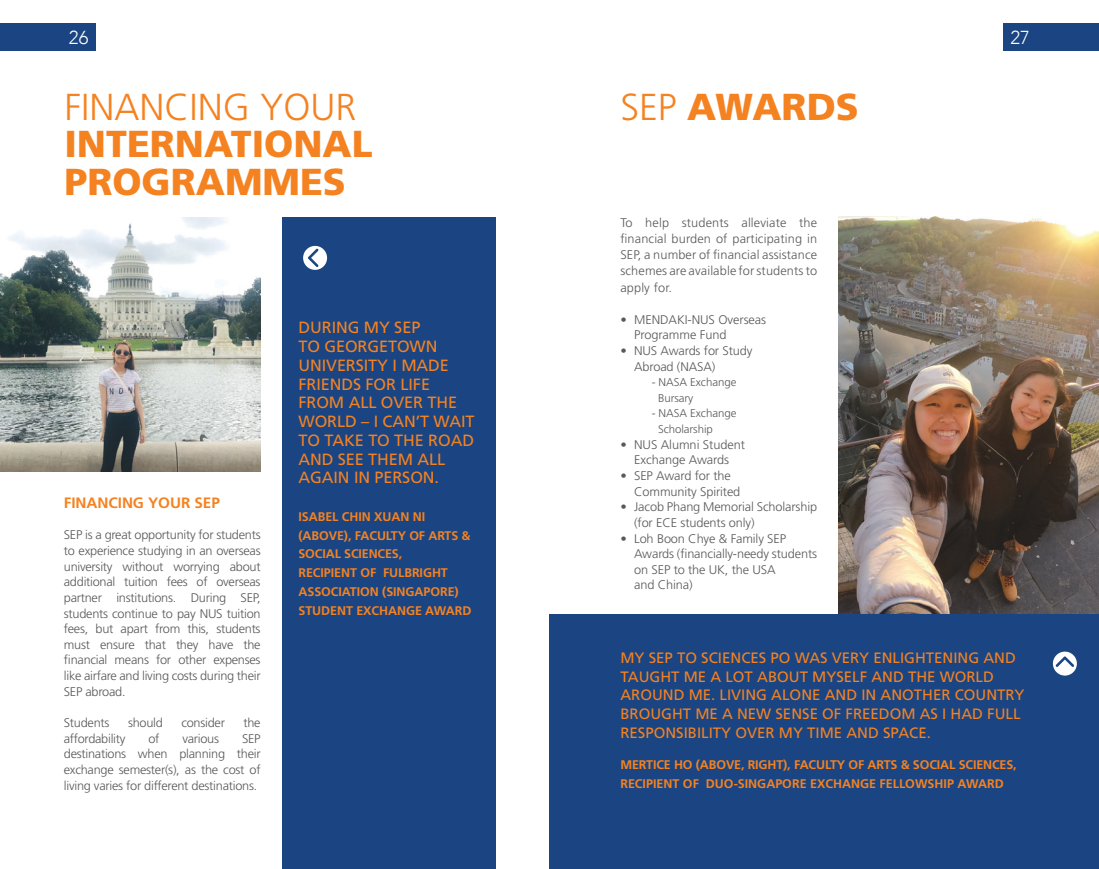
<style>
.page{position:relative;width:1099px;height:869px;background:#fff}
.page>*{position:absolute;margin:0;border:0;box-sizing:border-box;transform-origin:0 0}
.t1{font:900 37.5px/37.5px "Frutiger LT Std";color:#f58221}
.t2{font:300 37.5px "Frutiger LT Std";color:#f58221}
.t3{font:300 18.75px "Avenir";color:#fff}
.t4{font:16.25px/18.8px "Frutiger LT Std";letter-spacing:-.005em;color:#f58221}
.t5{font:15px/18.8px "Frutiger LT Std";color:#f58221}
.t6{font:700 15px "Frutiger LT Std";letter-spacing:-.005em;color:#f58221}
.t7{font:300 12.5px/15.6px "Frutiger LT Std";letter-spacing:-.01em;color:#58595b}
.t8{font:700 12.5px/18.8px "Frutiger LT Std";letter-spacing:-.005em;color:#f58221}
.t9{font:300 11.25px/15.6px "Frutiger LT Std";letter-spacing:-.005em;color:#58595b}
.s1{font-weight:300}
</style>
<div class="page">
<img style="left:0;top:217px;width:260px;height:254px">
<img style="left:838px;top:216px;width:260px;height:398px">
<div style="left:282px;top:217px;width:214px;height:651px;background:#1a4582"></div>
<div style="left:549px;top:614px;width:549px;height:254px;background:#1a4582"></div>
<div style="left:303px;top:246px;width:24px;height:24px;background:#fff;border-radius:50%"></div>
<svg style="left:308px;top:248px;width:10px;height:19px"></svg>
<svg style="left:1052px;top:651px;width:24px;height:24px"></svg>
<svg style="left:1055px;top:656px;width:19px;height:10px"></svg>
<div style="left:0;top:23px;width:96px;height:28px;background:#1a4582"></div>
<div style="left:1003px;top:23px;width:95px;height:28px;background:#1a4582"></div>
<h2 class="t3" style="left:69px;top:27px;width:21px">26</h2>
<h2 class="t3" style="left:1010px;top:27px;width:21px">27</h2>
<h1 class="t2" style="left:64px;top:85px;width:293px">FINANCING YOUR</h1>
<h1 class="t1" style="left:64px;top:125px;width:310px">INTERNATIONAL<br>PROGRAMMES</h1>
<p class="t6" style="left:64px;top:493px;width:157px">FINANCING YOUR SEP</p>
<p class="t7" style="left:64px;top:527px;width:198px;text-align:justify">SEP is a great opportunity for students to experience studying in an overseas university without worrying about additional tuition fees of overseas partner institutions. During SEP, students continue to pay NUS tuition fees, but apart from this, students must ensure that they have the financial means for other expenses like airfare and living costs during their SEP abroad.</p>
<p class="t7" style="left:64px;top:714px;width:47px">Students</p>
<p class="t7" style="left:128px;top:714px;width:36px">should</p>
<p class="t7" style="left:181px;top:714px;width:45px">consider</p>
<p class="t7" style="left:243px;top:714px;width:19px">the</p>
<p class="t7" style="left:64px;top:730px;width:63px">affordability</p>
<p class="t7" style="left:148px;top:730px;width:13px">of</p>
<p class="t7" style="left:182px;top:730px;width:38px">various</p>
<p class="t7" style="left:64px;top:730px;width:198px;text-align:justify;text-indent:178px">SEP destinations when planning their exchange semester(s), as the cost of living varies for different destinations.</p>
<h3 class="t4" style="left:298px;top:318px;width:178px">DURING MY SEP<br>TO GEORGETOWN<br>UNIVERSITY I MADE<br>FRIENDS FOR LIFE<br>FROM ALL OVER THE<br>WORLD – I CAN’T WAIT<br>TO TAKE TO THE ROAD<br>AND SEE THEM ALL<br>AGAIN IN PERSON.</h3>
<p class="t8" style="left:298px;top:507px;width:174px">ISABEL CHIN XUAN NI (ABOVE), FACULTY OF ARTS &amp;<br>SOCIAL SCIENCES,<br>RECIPIENT OF FULBRIGHT<br>ASSOCIATION (SINGAPORE)<br>STUDENT EXCHANGE AWARD</p>
<h1 class="t1" style="left:620px;top:88px;width:240px"><span class="s1">SEP</span> AWARDS</h1>
<p class="t7" style="left:620px;top:214px;width:198px;line-height:16.2px;text-align:justify">To help students alleviate the financial burden of participating in SEP, a number of financial assistance schemes are available for students to apply for.</p>
<p class="t7" style="left:634px;top:311px;width:133px;text-indent:-14px">• MENDAKI-NUS Overseas<br>Programme Fund</p>
<p class="t7" style="left:634px;top:343px;width:120px;text-indent:-14px">• NUS Awards for Study<br>Abroad (NASA)</p>
<p class="t9" style="left:658px;top:374px;width:80px;text-indent:-6px">- NASA Exchange<br>Bursary</p>
<p class="t9" style="left:658px;top:405px;width:80px;text-indent:-6px">- NASA Exchange<br>Scholarship</p>
<p class="t7" style="left:620px;top:436px;width:126px;text-align:center">• NUS Alumni Student<br>Exchange Awards</p>
<p class="t7" style="left:634px;top:468px;width:108px;text-indent:-14px">• SEP Award for the<br>Community Spirited</p>
<p class="t7" style="left:634px;top:499px;width:184px;text-indent:-14px">• Jacob Phang Memorial Scholarship (for ECE students only)</p>
<p class="t7" style="left:634px;top:530px;width:184px;text-indent:-14px">• Loh Boon Chye &amp; Family SEP<br>Awards (financially-needy students on SEP to the UK, the USA<br>and China)</p>
<p class="t5" style="left:620px;top:648px;width:405px">MY SEP TO SCIENCES PO WAS VERY ENLIGHTENING AND TAUGHT ME A LOT ABOUT MYSELF AND THE WORLD AROUND ME. LIVING ALONE AND IN ANOTHER COUNTRY BROUGHT ME A NEW SENSE OF FREEDOM AS I HAD FULL RESPONSIBILITY OVER MY TIME AND SPACE.</p>
<p class="t8" style="left:620px;top:755px;width:398px">MERTICE HO (ABOVE, RIGHT), FACULTY OF ARTS &amp; SOCIAL SCIENCES,<br>RECIPIENT OF DUO-SINGAPORE EXCHANGE FELLOWSHIP AWARD</p>
</div>
